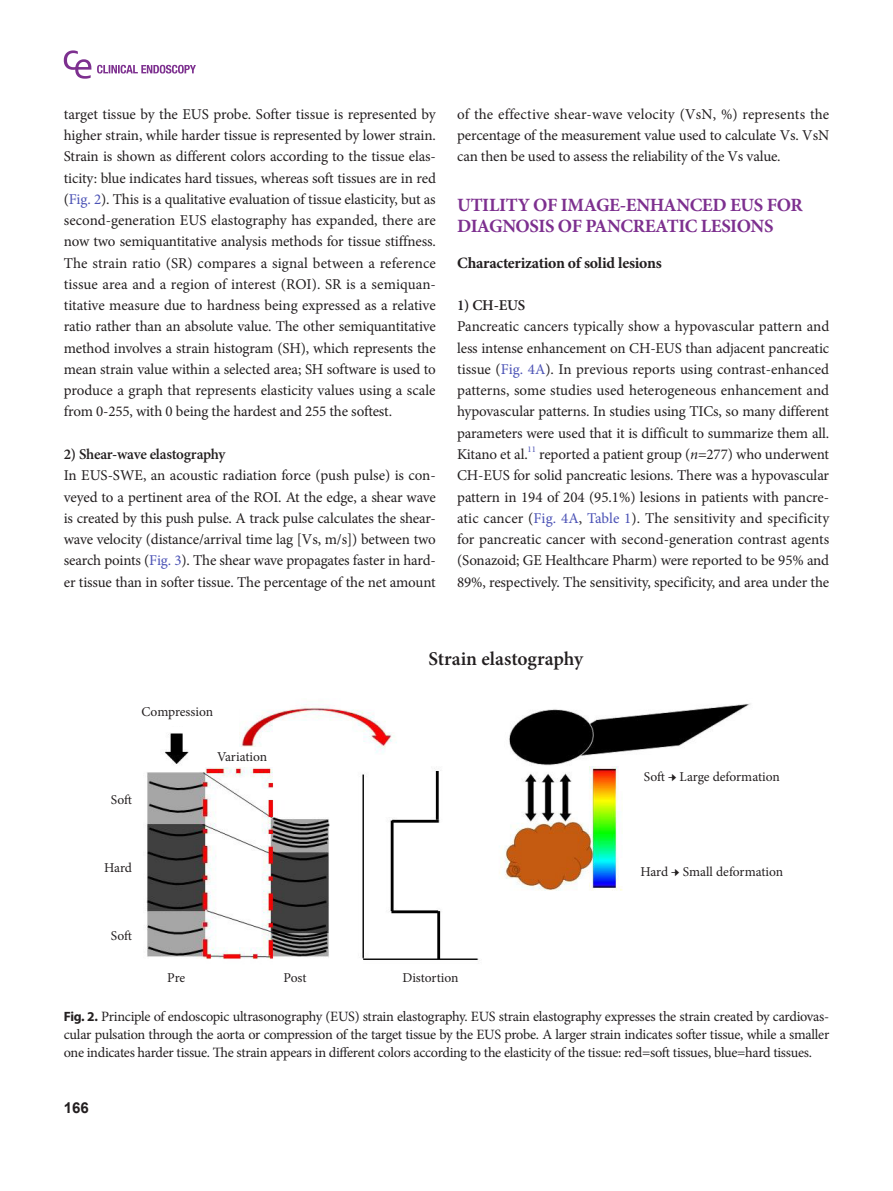
<style>
.page{position:relative;width:893px;height:1191px;background:#fff}
.page>*{position:absolute;margin:0;border:0;box-sizing:border-box;transform-origin:0 0}
.t1{font:600 19.5px "Minion Pro";color:#231f20}
.body-title{font:700 18.75px/21.3px "Minion Pro";letter-spacing:-.02em;color:#7d308f}
.body-sub-title{font:700 15.75px "Minion Pro";letter-spacing:-.015em;color:#231f20}
.body{font:15px/21.3px "Minion Pro";letter-spacing:-.01em;color:#231f20;text-align:justify}
.body-sub-title-2{font:600 15px "Minion Pro";letter-spacing:-.015em;color:#231f20}
.t2{font:700 15px "Arial";color:#231f20}
.fig-caption{font:14.25px/18px "Minion Pro";letter-spacing:-.025em;color:#231f20;text-align:justify}
.t3{font:13.5px "Minion Pro";letter-spacing:-.005em;color:#231f20}
.body-2{font:8.7px "Minion Pro";color:#4a51b5}
.s1{color:#4a51b5}
.s2{font-style:italic}
.s3{font-family:"Myriad Pro";font-weight:700;font-size:13.5px}
</style>
<div class="page">
<img style="left:146px;top:703px;width:605px;height:257px">
<div style="left:115px;top:698px;width:124px;height:27px;background:#fff"></div>
<div style="left:619px;top:763px;width:185px;height:27px;background:#fff"></div>
<div style="left:619px;top:858px;width:185px;height:28px;background:#fff"></div>
<div style="left:190px;top:747px;width:104px;height:19px;background:#fff"></div>
<svg style="left:97px;top:65px;width:99px;height:8px"></svg>
<svg style="left:64px;top:50px;width:27px;height:29px"></svg>
<p class="body" style="left:64px;top:103px;width:374px">target tissue by the EUS probe. Softer tissue is represented by higher strain, while harder tissue is represented by lower strain.<br>Strain is shown as different colors according to the tissue elas&shy;ticity: blue indicates hard tissues, whereas soft tissues are in red (<span class="s1">Fig. 2</span>). This is a qualitative evaluation of tissue elasticity, but as second-generation EUS elastography has expanded, there are now two semiquantitative analysis methods for tissue stiffness.<br>The strain ratio (SR) compares a signal between a reference tissue area and a region of interest (ROI). SR is a semiquan&shy;titative measure due to hardness being expressed as a relative ratio rather than an absolute value. The other semiquantitative method involves a strain histogram (SH), which represents the mean strain value within a selected area; SH software is used to produce a graph that represents elasticity values using a scale from 0-255, with 0 being the hardest and 255 the softest.</p>
<p class="body-sub-title-2" style="left:64px;top:444px;width:163px">2) Shear-wave elastography</p>
<p class="body" style="left:64px;top:465px;width:374px">In EUS-SWE, an acoustic radiation force (push pulse) is con&shy;veyed to a pertinent area of the ROI. At the edge, a shear wave is created by this push pulse. A track pulse calculates the shear&shy;wave velocity (distance/arrival time lag [Vs, m/s]) between two search points (<span class="s1">Fig. 3</span>). The shear wave propagates faster in hard&shy;er tissue than in softer tissue. The percentage of the net amount</p>
<p class="body" style="left:457px;top:103px;width:374px">of the effective shear-wave velocity (VsN, %) represents the percentage of the measurement value used to calculate Vs. VsN can then be used to assess the reliability of the Vs value.</p>
<p class="body-title" style="left:457px;top:194px;width:347px">UTILITY OF IMAGE-ENHANCED EUS FOR<br>DIAGNOSIS OF PANCREATIC LESIONS</p>
<p class="body-sub-title" style="left:457px;top:252px;width:206px">Characterization of solid lesions</p>
<p class="body-sub-title-2" style="left:457px;top:295px;width:70px">1) CH-EUS</p>
<p class="body" style="left:457px;top:316px;width:374px">Pancreatic cancers typically show a hypovascular pattern and less intense enhancement on CH-EUS than adjacent pancreatic tissue (<span class="s1">Fig. 4A</span>). In previous reports using contrast-enhanced patterns, some studies used heterogeneous enhancement and hypovascular patterns. In studies using TICs, so many different parameters were used that it is difficult to summarize them all.<br>Kitano et al.</p>
<p class="body-2" style="left:528px;top:443px;width:10px">11</p>
<p class="body" style="left:457px;top:443px;width:374px;text-indent:82px">reported a patient group (<span class="s2">n</span>=277) who underwent CH-EUS for solid pancreatic lesions. There was a hypovascular pattern in 194 of 204 (95.1%) lesions in patients with pancre&shy;atic cancer (<span class="s1">Fig. 4A</span>, <span class="s1">Table 1</span>). The sensitivity and specificity for pancreatic cancer with second-generation contrast agents (Sonazoid; GE Healthcare Pharm) were reported to be 95% and 89%, respectively. The sensitivity, specificity, and area under the</p>
<p class="t3" style="left:141px;top:702px;width:73px">Compression</p>
<p class="t3" style="left:217px;top:747px;width:52px">Variation</p>
<p class="t3" style="left:111px;top:791px;width:23px">Soft</p>
<p class="t3" style="left:104px;top:858px;width:29px">Hard</p>
<p class="t1" style="left:428px;top:645px;width:156px">Strain elastography</p>
<p class="t3" style="left:111px;top:926px;width:23px">Soft</p>
<p class="t3" style="left:167px;top:969px;width:20px">Pre</p>
<p class="t3" style="left:284px;top:969px;width:25px">Post</p>
<p class="t3" style="left:402px;top:969px;width:58px">Distortion</p>
<p class="t3" style="left:644px;top:767px;width:138px">Soft → Large deformation</p>
<p class="t3" style="left:640px;top:862px;width:144px">Hard → Small deformation</p>
<p class="fig-caption" style="left:64px;top:1007px;width:767px"><span class="s3">Fig. 2.</span> Principle of endoscopic ultrasonography (EUS) strain elastography. EUS strain elastography expresses the strain created by cardiovas&shy;cular pulsation through the aorta or compression of the target tissue by the EUS probe. A larger strain indicates softer tissue, while a smaller one indicates harder tissue. The strain appears in different colors according to the elasticity of the tissue: red=soft tissues, blue=hard tissues.</p>
<p class="t2" style="left:64px;top:1096px;width:27px">166</p>
</div>
